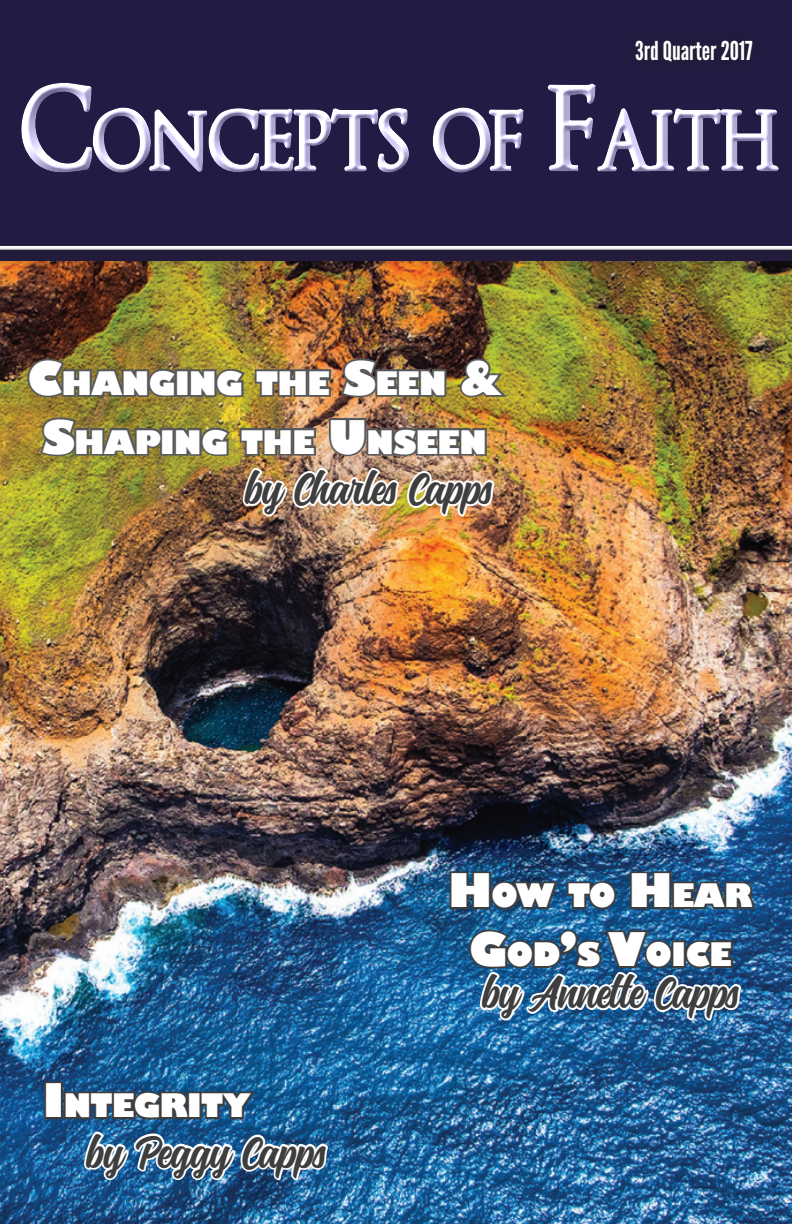
<style>
.page{position:relative;width:792px;height:1224px;background:#fff}
.page>*{position:absolute;margin:0;border:0;box-sizing:border-box;transform-origin:0 0}
.t1{font:45.2px "Montana Typeface";letter-spacing:-.02em;color:#3e3e3f}
.t2{font:800 31.6px/58.8px "Gill Sans";letter-spacing:-.03em;color:#fff;text-align:center}
.t3{font:26px "League Gothic";color:#fff}
.s1{font-size:45.2px}
</style>
<div class="page">
<img style="left:0;top:266px;width:792px;height:958px">
<div style="left:0;top:0;width:792px;height:261px;background:#221b43"></div>
<div style="left:19px;top:76px;width:760px;height:98px;background:#231f20;opacity:.75"></div>
<div style="left:623px;top:27px;width:142px;height:46px;background:#221b3f"></div>
<div style="left:0;top:242px;width:792px;height:24px;background:#231f20;opacity:.87"></div>
<div style="left:0;top:243px;width:792px;height:8px;background:#231f20;opacity:.75"></div>
<svg style="left:25px;top:357px;width:155px;height:43px;background:#796d3f"></svg>
<div style="left:175px;top:369px;width:14px;height:28px;border:4px solid #57585a"></div>
<img style="left:187px;top:367px;width:146px;height:33px">
<img style="left:339px;top:357px;width:109px;height:42px">
<svg style="left:458px;top:356px;width:54px;height:44px;background:#867c39"></svg>
<svg style="left:38px;top:415px;width:127px;height:43px;background:#7c7340"></svg>
<div style="left:160px;top:428px;width:15px;height:28px;border:4px solid #57585a"></div>
<img style="left:172px;top:409px;width:324px;height:328px">
<img style="left:420px;top:870px;width:337px;height:354px">
<img style="left:24px;top:1072px;width:306px;height:152px">
<p class="t2" style="left:27px;top:356px;width:477px"><span class="s1">C</span>HANGING THE <span class="s1">S</span>EEN <span class="s1">&amp;<br>S</span>HAPING THE <span class="s1">U</span>NSEEN</p>
<h1 class="t1" style="left:247px;top:462px;width:248px">by Charles Capps</h1>
<p class="t3" style="left:635px;top:35px;width:119px">3rd Quarter 2017</p>
<p class="t2" style="left:448px;top:868px;width:305px"><span class="s1">H</span>OW TO <span class="s1">H</span>EAR<br><span class="s1">G</span>OD<span class="s1">’</span>S <span class="s1">V</span>OICE</p>
<p class="t2" style="left:43px;top:1078px;width:210px"><span class="s1">I</span> NTEGRITY</p>
<h1 class="t1" style="left:88px;top:1126px;width:241px">by Peggy Capps</h1>
<h1 class="t1" style="left:484px;top:966px;width:258px">by Annette Capps</h1>
</div>
